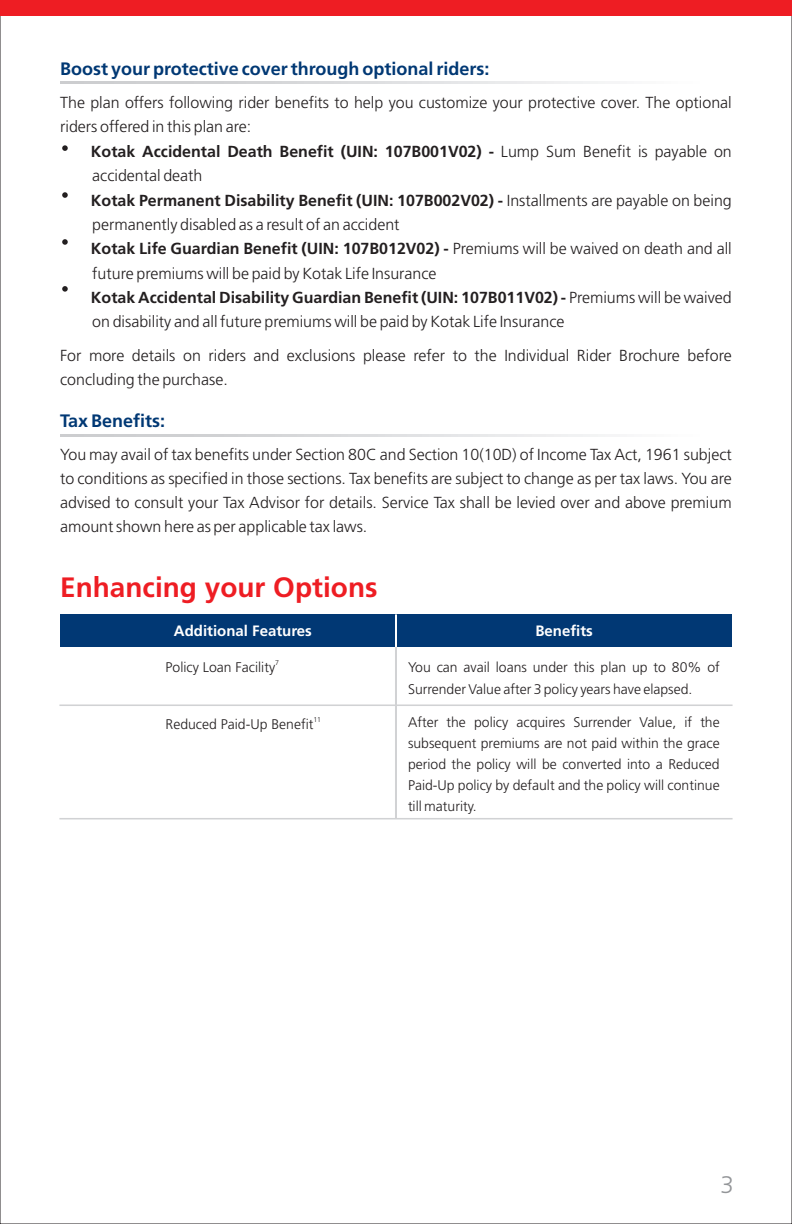
<style>
.page{position:relative;width:792px;height:1224px;background:#fff}
.page>*{position:absolute;margin:0;border:0;box-sizing:border-box;transform-origin:0 0}
.t1{font:700 28px "Frutiger";color:#ee1d23}
.t2{font:300 24px "Frutiger";color:#939598}
.t3{font:700 18px "Frutiger";color:#013874}
.t4{font:300 16px/24.4px "Frutiger";color:#231f20}
.t5{font:700 15px "Frutiger";color:#fff}
.t6{font:300 14px/21.2px "Frutiger";color:#231f20}
.t7{font:300 7px "Frutiger";color:#231f20}
.s1{font-weight:700}
</style>
<div class="page">
<div style="left:0;top:0;width:792px;height:15px;background:#ee1d23"></div>
<div style="left:60px;top:614px;width:672px;height:33px;background:#013874"></div>
<div style="left:60px;top:818px;width:672px;height:2px;background:#231f20;border:1px solid #d1d2d4"></div>
<div style="left:60px;top:704px;width:672px;height:2px;background:#231f20;border:1px solid #d1d2d4"></div>
<hr style="left:395px;top:647px;width:2px;height:172px;background:#d1d2d4">
<hr style="left:395px;top:614px;width:2px;height:33px;background:#fff">
<svg style="left:60px;top:82px;width:545px;height:2px"></svg>
<svg style="left:60px;top:434px;width:545px;height:2px"></svg>
<svg style="left:62px;top:145px;width:6px;height:6px"></svg>
<svg style="left:62px;top:192px;width:6px;height:6px"></svg>
<svg style="left:62px;top:239px;width:6px;height:6px"></svg>
<svg style="left:62px;top:286px;width:6px;height:6px"></svg>
<p class="t3" style="left:60px;top:61px;width:431px">Boost your protective cover through optional riders:</p>
<p class="t4" style="left:60px;top:92px;width:673px">The plan offers following rider benefits to help you customize your protective cover. The optional riders offered in this plan are:</p>
<p class="t4" style="left:91px;top:141px;width:642px"><span class="s1">Kotak Accidental Death Benefit (UIN: 107B001V02) -</span> Lump Sum Benefit is payable on accidental death<br><span class="s1">Kotak Permanent Disability Benefit (UIN: 107B002V02) -</span> Installments are payable on being permanently disabled as a result of an accident<br><span class="s1">Kotak Life Guardian Benefit (UIN: 107B012V02) -</span> Premiums will be waived on death and all future premiums will be paid by Kotak Life Insurance<br><span class="s1">Kotak Accidental Disability Guardian Benefit (UIN: 107B011V02) -</span> Premiums will be waived on disability and all future premiums will be paid by Kotak Life Insurance</p>
<p class="t4" style="left:60px;top:344px;width:673px">For more details on riders and exclusions please refer to the Individual Rider Brochure before concluding the purchase.</p>
<p class="t3" style="left:60px;top:413px;width:107px">Tax Benefits:</p>
<p class="t4" style="left:60px;top:444px;width:673px;text-align:justify">You may avail of tax benefits under Section 80C and Section 10(10D) of Income Tax Act, 1961 subject to conditions as specified in those sections. Tax benefits are subject to change as per tax laws. You are advised to consult your Tax Advisor for details. Service Tax shall be levied over and above premium amount shown here as per applicable tax laws.</p>
<h1 class="t1" style="left:60px;top:575px;width:319px">Enhancing your Options</h1>
<p class="t5" style="left:174px;top:625px;width:140px">Additional Features</p>
<p class="t5" style="left:535px;top:625px;width:59px">Benefits</p>
<p class="t6" style="left:408px;top:658px;width:313px">You can avail loans under this plan up to 80% of<br>Surrender Value after 3 policy years have elapsed.</p>
<p class="t6" style="left:408px;top:713px;width:313px;text-align:justify">After the policy acquires Surrender Value, if the subsequent premiums are not paid within the grace period the policy will be converted into a Reduced Paid-Up policy by default and the policy will continue till maturity.</p>
<p class="t7" style="left:275px;top:659px;width:5px">7</p>
<p class="t6" style="left:166px;top:657px;width:111px">Policy Loan Facility</p>
<p class="t7" style="left:313px;top:717px;width:9px">11</p>
<p class="t6" style="left:166px;top:715px;width:149px">Reduced Paid-Up Benefit</p>
<h2 class="t2" style="left:720px;top:1175px;width:15px">3</h2>
</div>
